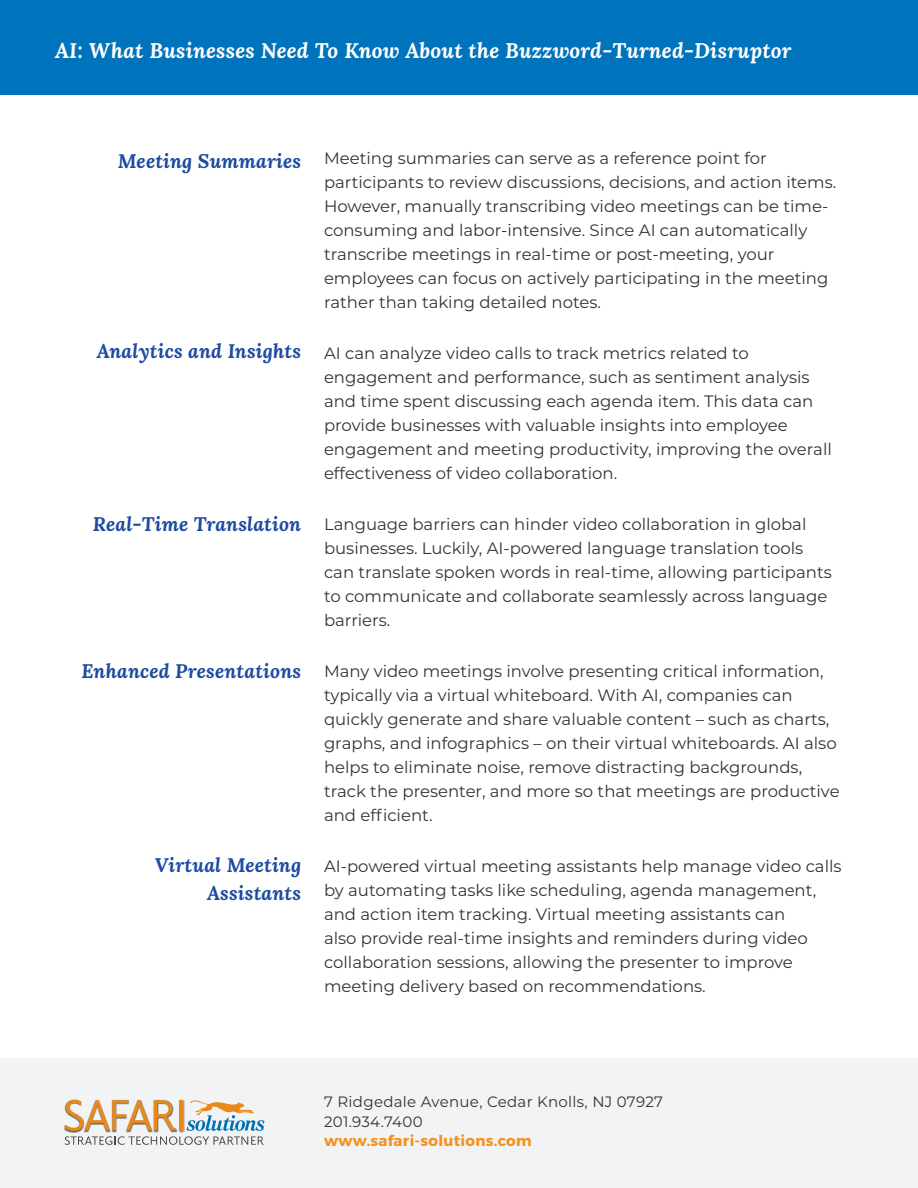
<style>
.page{position:relative;width:918px;height:1188px;background:#fff}
.page>*{position:absolute;margin:0;border:0;box-sizing:border-box;transform-origin:0 0}
.t1{font:italic 700 21px "Lora";letter-spacing:.01em;color:#fff}
.t2{font:italic 700 19.5px/28.5px "Lora";letter-spacing:.01em;color:#1d4ba0;text-align:right}
.t3{font:16.5px/24px "Montserrat";color:#333}
.t4{font:15px/19.5px "Montserrat";letter-spacing:.02em;color:#333}
.t5{font:700 15px "Montserrat";letter-spacing:.02em;color:#f7901e}
</style>
<div class="page">
<div style="left:0;top:0;width:918px;height:95px;background:#0073bd"></div>
<div style="left:0;top:1058px;width:918px;height:130px;background:#f2f3f4"></div>
<img style="left:64px;top:1099px;width:119px;height:32px">
<svg style="left:65px;top:1100px;width:199px;height:45px"></svg>
<p class="t1" style="left:55px;top:42px;width:738px">AI: What Businesses Need To Know About the Buzzword-Turned-Disruptor</p>
<p class="t2" style="left:118px;top:149px;width:185px">Meeting Summaries</p>
<p class="t2" style="left:97px;top:339px;width:206px">Analytics and Insights</p>
<p class="t2" style="left:93px;top:512px;width:210px">Real-Time Translation</p>
<p class="t2" style="left:82px;top:659px;width:221px">Enhanced Presentations</p>
<p class="t2" style="left:155px;top:853px;width:148px">Virtual Meeting<br>Assistants</p>
<p class="t3" style="left:324px;top:147px;width:514px">Meeting summaries can serve as a reference point for participants to review discussions, decisions, and action items.<br>However, manually transcribing video meetings can be time&shy;consuming and labor-intensive. Since AI can automatically transcribe meetings in real-time or post-meeting, your employees can focus on actively participating in the meeting rather than taking detailed notes.</p>
<p class="t3" style="left:324px;top:342px;width:509px">AI can analyze video calls to track metrics related to engagement and performance, such as sentiment analysis and time spent discussing each agenda item. This data can provide businesses with valuable insights into employee engagement and meeting productivity, improving the overall effectiveness of video collaboration.</p>
<p class="t3" style="left:324px;top:513px;width:509px">Language barriers can hinder video collaboration in global businesses. Luckily, AI-powered language translation tools can translate spoken words in real-time, allowing participants to communicate and collaborate seamlessly across language barriers.</p>
<p class="t3" style="left:324px;top:660px;width:517px">Many video meetings involve presenting critical information, typically via a virtual whiteboard. With AI, companies can quickly generate and share valuable content – such as charts, graphs, and infographics – on their virtual whiteboards. AI also helps to eliminate noise, remove distracting backgrounds, track the presenter, and more so that meetings are productive and efficient.</p>
<p class="t3" style="left:324px;top:855px;width:519px">AI-powered virtual meeting assistants help manage video calls by automating tasks like scheduling, agenda management, and action item tracking. Virtual meeting assistants can<br>also provide real-time insights and reminders during video collaboration sessions, allowing the presenter to improve meeting delivery based on recommendations.</p>
<p class="t4" style="left:324px;top:1093px;width:341px">7 Ridgedale Avenue, Cedar Knolls, NJ 07927<br>201.934.7400</p>
<p class="t5" style="left:324px;top:1134px;width:209px">www.safari-solutions.com</p>
</div>
